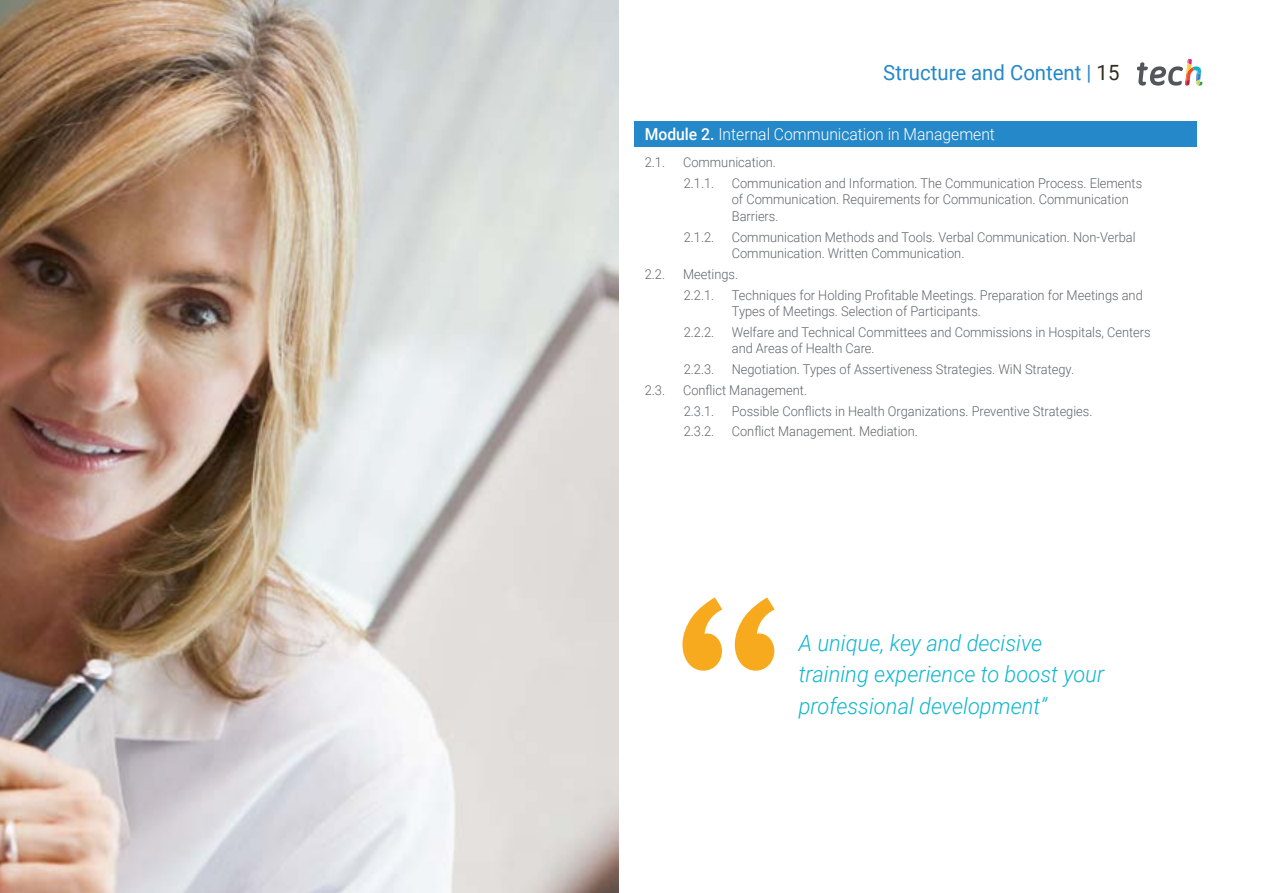
<style>
.page{position:relative;width:1263px;height:893px;background:#fff}
.page>*{position:absolute;margin:0;border:0;box-sizing:border-box;transform-origin:0 0}
.t1{font:italic 300 22.5px/31.5px "Roboto";color:#0fb6cf}
.t2{font:21px "Roboto";color:#2488c9}
.t3{font:300 16.5px "Roboto";color:#fff;scale:.95 1}
.t4{font:300 13.5px/16.5px "Roboto";color:#61646a;scale:.95 1}
.s1{color:#312e20}
.s2{font-weight:500}
</style>
<div class="page">
<svg style="left:682px;top:597px;width:93px;height:74px"></svg>
<img style="left:0;top:0;width:619px;height:893px">
<svg style="left:1137px;top:59px;width:65px;height:27px"></svg>
<div style="left:634px;top:121px;width:562px;height:25px;background:#2488c9"></div>
<h2 class="t2" style="left:883px;top:57px;width:238px">Structure and Content | <span class="s1">15</span></h2>
<p class="t3" style="left:645px;top:123px;width:370px"><span class="s2">Module 2.</span> Internal Communication in Management</p>
<p class="t4" style="left:645px;top:154px;width:23px">2.1.</p>
<p class="t4" style="left:683px;top:151px;width:99px;line-height:20.7px">Communication.<br>2.1.1.</p>
<p class="t4" style="left:732px;top:174px;width:433px">Communication and Information. The Communication Process. Elements of Communication. Requirements for Communication. Communication<br>Barriers.</p>
<p class="t4" style="left:684px;top:228px;width:34px">2.1.2.</p>
<p class="t4" style="left:732px;top:228px;width:426px">Communication Methods and Tools. Verbal Communication. Non-Verbal<br>Communication. Written Communication.</p>
<p class="t4" style="left:645px;top:265px;width:23px">2.2.</p>
<p class="t4" style="left:683px;top:263px;width:59px;line-height:20.7px">Meetings.<br>2.2.1.</p>
<p class="t4" style="left:732px;top:286px;width:434px">Techniques for Holding Profitable Meetings. Preparation for Meetings and<br>Types of Meetings. Selection of Participants.</p>
<p class="t4" style="left:684px;top:323px;width:34px">2.2.2.</p>
<p class="t4" style="left:732px;top:323px;width:442px">Welfare and Technical Committees and Commissions in Hospitals, Centers and Areas of Health Care.</p>
<p class="t4" style="left:684px;top:360px;width:34px">2.2.3.</p>
<p class="t4" style="left:732px;top:360px;width:362px">Negotiation. Types of Assertiveness Strategies. WiN Strategy.</p>
<p class="t4" style="left:645px;top:381px;width:23px">2.3.</p>
<p class="t4" style="left:683px;top:379px;width:132px;line-height:20.7px">Conflict Management.<br>2.3.1.</p>
<p class="t4" style="left:732px;top:402px;width:381px">Possible Conflicts in Health Organizations. Preventive Strategies.</p>
<p class="t4" style="left:684px;top:423px;width:34px">2.3.2.</p>
<p class="t4" style="left:732px;top:423px;width:197px">Conflict Management. Mediation.</p>
<h1 class="t1" style="left:799px;top:626px;width:307px">A unique, key and decisive training experience to boost your professional development”</h1>
</div>
